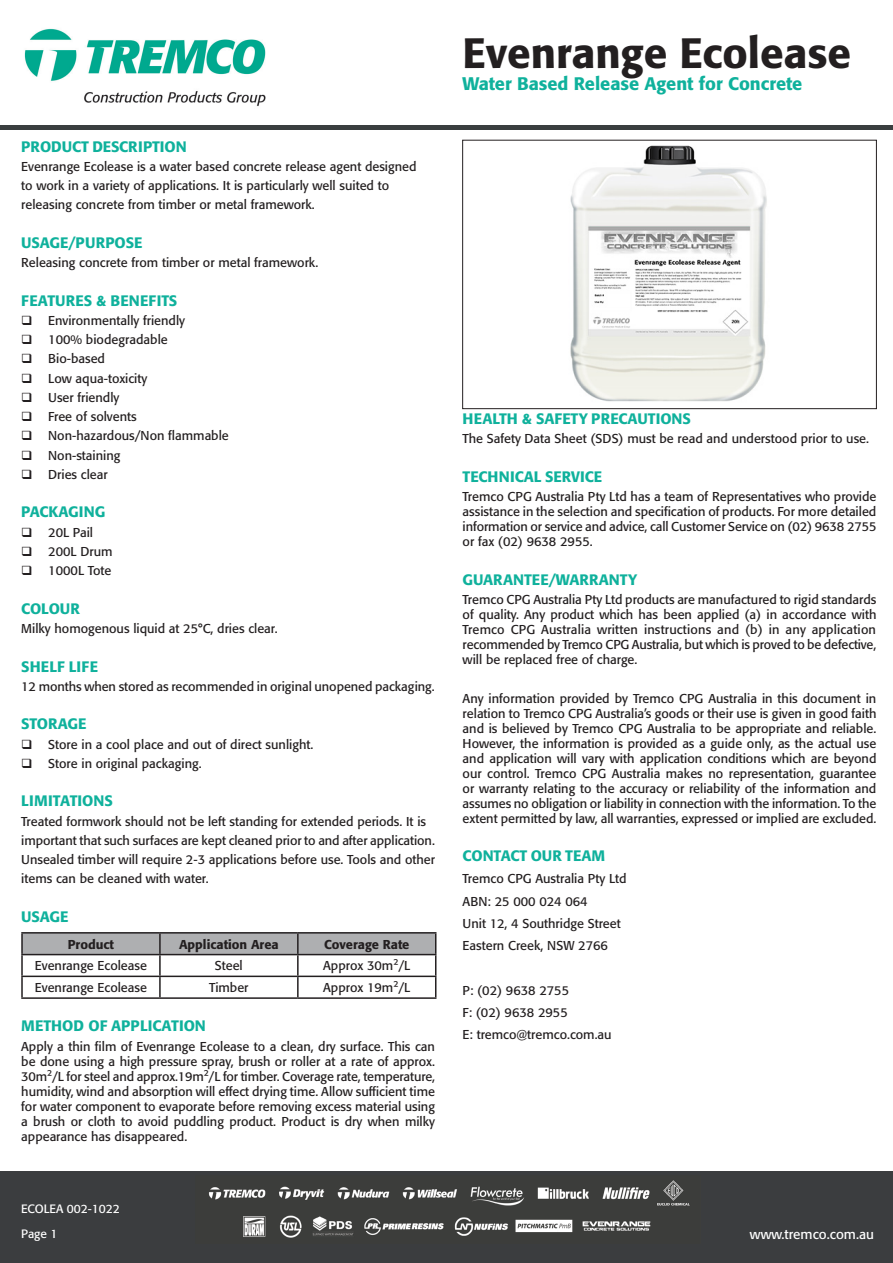
<style>
.page{position:relative;width:893px;height:1263px;background:#fff}
.page>*{position:absolute;margin:0;border:0;box-sizing:border-box;transform-origin:0 0}
.t1{font:500 42px "Formata Pro";color:#231f20}
.t2{font:500 18px "Formata Pro";color:#0fb19c}
.t3{font:500 15px "Formata Pro";color:#0fb19c}
.t4{font:13.5px "Formata Pro";color:#fff}
.t5{font:12.75px/15px "Formata Pro";color:#231f20;text-align:justify}
.t6{font:500 12.75px "Formata Pro";color:#231f20}
.t7{font:12px "Formata Pro";color:#fff}
</style>
<div class="page">
<div style="left:0;top:1172px;width:893px;height:91px;background:#3b3d3f"></div>
<img style="left:208px;top:1180px;width:482px;height:58px">
<hr style="left:21px;top:932px;width:139px;height:1px;background:#231f20">
<hr style="left:21px;top:933px;width:2px;height:21px;background:#231f20">
<hr style="left:160px;top:932px;width:138px;height:1px;background:#231f20">
<hr style="left:298px;top:932px;width:138px;height:1px;background:#231f20">
<hr style="left:21px;top:954px;width:139px;height:1px;background:#231f20">
<hr style="left:21px;top:955px;width:2px;height:20px;background:#231f20">
<hr style="left:21px;top:975px;width:139px;height:2px;background:#231f20">
<hr style="left:21px;top:977px;width:2px;height:20px;background:#231f20">
<svg style="left:22px;top:933px;width:414px;height:64px"></svg>
<hr style="left:21px;top:997px;width:139px;height:2px;background:#231f20">
<hr style="left:160px;top:997px;width:138px;height:2px;background:#231f20">
<hr style="left:298px;top:997px;width:138px;height:2px;background:#231f20">
<img style="left:24px;top:28px;width:242px;height:78px">
<div style="left:0;top:125px;width:893px;height:5px;background:#3a3e3f"></div>
<img style="left:570px;top:145px;width:197px;height:257px">
<div style="left:462px;top:140px;width:415px;height:269px;border:1px solid #231f20"></div>
<p class="t3" style="left:21px;top:137px;width:167px">PRODUCT DESCRIPTION</p>
<p class="t5" style="left:21px;top:159px;width:397px">Evenrange Ecolease is a water based concrete release agent designed</p>
<p class="t5" style="left:21px;top:178px;width:369px">to work in a variety of applications. It is particularly well suited to</p>
<p class="t5" style="left:21px;top:197px;width:295px">releasing concrete from timber or metal framework.</p>
<p class="t3" style="left:21px;top:233px;width:123px">USAGE/PURPOSE</p>
<p class="t5" style="left:21px;top:255px;width:298px">Releasing concrete from timber or metal framework.</p>
<p class="t3" style="left:21px;top:291px;width:158px">FEATURES &amp; BENEFITS</p>
<p class="t5" style="left:48px;top:313px;width:138px">Environmentally friendly</p>
<p class="t5" style="left:48px;top:332px;width:121px">100% biodegradable</p>
<p class="t5" style="left:48px;top:351px;width:58px">Bio-based</p>
<p class="t5" style="left:48px;top:371px;width:101px">Low aqua-toxicity</p>
<p class="t5" style="left:48px;top:390px;width:73px">User friendly</p>
<p class="t5" style="left:48px;top:409px;width:90px">Free of solvents</p>
<p class="t5" style="left:48px;top:428px;width:182px">Non-hazardous/Non flammable</p>
<p class="t5" style="left:48px;top:448px;width:74px">Non-staining</p>
<p class="t5" style="left:48px;top:467px;width:61px">Dries clear</p>
<p class="t3" style="left:21px;top:502px;width:86px">PACKAGING</p>
<p class="t5" style="left:48px;top:525px;width:46px">20L Pail</p>
<p class="t5" style="left:48px;top:544px;width:66px">200L Drum</p>
<p class="t5" style="left:48px;top:563px;width:65px">1000L Tote</p>
<p class="t3" style="left:21px;top:599px;width:60px">COLOUR</p>
<p class="t5" style="left:21px;top:621px;width:258px">Milky homogenous liquid at 25°C, dries clear.</p>
<p class="t3" style="left:21px;top:656px;width:78px">SHELF LIFE</p>
<p class="t5" style="left:21px;top:679px;width:415px">12 months when stored as recommended in original unopened packaging.</p>
<p class="t3" style="left:21px;top:714px;width:67px">STORAGE</p>
<p class="t5" style="left:48px;top:736px;width:267px">Store in a cool place and out of direct sunlight.</p>
<p class="t5" style="left:48px;top:756px;width:155px">Store in original packaging.</p>
<p class="t3" style="left:21px;top:791px;width:93px">LIMITATIONS</p>
<p class="t5" style="left:21px;top:813px;width:406px">Treated formwork should not be left standing for extended periods. It is</p>
<p class="t5" style="left:21px;top:833px;width:415px">important that such surfaces are kept cleaned prior to and after application.</p>
<p class="t5" style="left:21px;top:852px;width:415px">Unsealed timber will require 2-3 applications before use. Tools and other</p>
<p class="t5" style="left:21px;top:871px;width:189px">items can be cleaned with water.</p>
<p class="t3" style="left:21px;top:907px;width:49px">USAGE</p>
<p class="t6" style="left:68px;top:936px;width:48px">Product</p>
<p class="t6" style="left:179px;top:936px;width:101px">Application Area</p>
<p class="t6" style="left:324px;top:936px;width:87px">Coverage Rate</p>
<p class="t5" style="left:35px;top:958px;width:114px">Evenrange Ecolease</p>
<p class="t5" style="left:215px;top:958px;width:29px">Steel</p>
<p class="t5" style="left:323px;top:958px;width:89px">Approx 30m2/L</p>
<p class="t5" style="left:35px;top:980px;width:114px">Evenrange Ecolease</p>
<p class="t5" style="left:209px;top:980px;width:41px">Timber</p>
<p class="t5" style="left:323px;top:980px;width:89px">Approx 19m2/L</p>
<p class="t3" style="left:21px;top:1016px;width:186px">METHOD OF APPLICATION</p>
<p class="t5" style="left:21px;top:1038px;width:415px">Apply a thin film of Evenrange Ecolease to a clean, dry surface. This can be done using a high pressure spray, brush or roller at a rate of approx.<br>30m2/L for steel and approx.19m2/L for timber. Coverage rate, temperature, humidity, wind and absorption will effect drying time. Allow sufficient time for water component to evaporate before removing excess material using a brush or cloth to avoid puddling product. Product is dry when milky appearance has disappeared.</p>
<p class="t1" style="left:463px;top:26px;width:390px">Evenrange Ecolease</p>
<p class="t2" style="left:463px;top:72px;width:341px">Water Based Release Agent for Concrete</p>
<p class="t3" style="left:463px;top:409px;width:230px">HEALTH &amp; SAFETY PRECAUTIONS</p>
<p class="t5" style="left:463px;top:431px;width:408px">The Safety Data Sheet (SDS) must be read and understood prior to use.</p>
<p class="t3" style="left:463px;top:467px;width:141px">TECHNICAL SERVICE</p>
<p class="t5" style="left:463px;top:489px;width:415px">Tremco CPG Australia Pty Ltd has a team of Representatives who provide assistance in the selection and specification of products. For more detailed information or service and advice, call Customer Service on (02) 9638 2755 or fax (02) 9638 2955.</p>
<p class="t3" style="left:463px;top:570px;width:176px">GUARANTEE/WARRANTY</p>
<p class="t5" style="left:463px;top:592px;width:415px">Tremco CPG Australia Pty Ltd products are manufactured to rigid standards of quality. Any product which has been applied (a) in accordance with Tremco CPG Australia written instructions and (b) in any application recommended by Tremco CPG Australia, but which is proved to be defective, will be replaced free of charge.</p>
<p class="t5" style="left:463px;top:690px;width:415px">Any information provided by Tremco CPG Australia in this document in relation to Tremco CPG Australia’s goods or their use is given in good faith and is believed by Tremco CPG Australia to be appropriate and reliable.<br>However, the information is provided as a guide only, as the actual use and application will vary with application conditions which are beyond our control. Tremco CPG Australia makes no representation, guarantee or warranty relating to the accuracy or reliability of the information and assumes no obligation or liability in connection with the information. To the extent permitted by law, all warranties, expressed or implied are excluded.</p>
<p class="t3" style="left:463px;top:846px;width:144px">CONTACT OUR TEAM</p>
<p class="t5" style="left:463px;top:871px;width:165px">Tremco CPG Australia Pty Ltd</p>
<p class="t5" style="left:463px;top:893px;width:127px">ABN: 25 000 024 064</p>
<p class="t5" style="left:463px;top:916px;width:160px">Unit 12, 4 Southridge Street</p>
<p class="t5" style="left:463px;top:938px;width:147px">Eastern Creek, NSW 2766</p>
<p class="t5" style="left:463px;top:982px;width:108px">P: (02) 9638 2755</p>
<p class="t5" style="left:463px;top:1005px;width:107px">F: (02) 9638 2955</p>
<p class="t5" style="left:463px;top:1027px;width:151px">E: tremco@tremco.com.au</p>
<p class="t7" style="left:21px;top:1201px;width:100px">ECOLEA 002-1022</p>
<p class="t7" style="left:21px;top:1226px;width:38px">Page 1</p>
<p class="t4" style="left:750px;top:1226px;width:126px">www.tremco.com.au</p>
</div>
